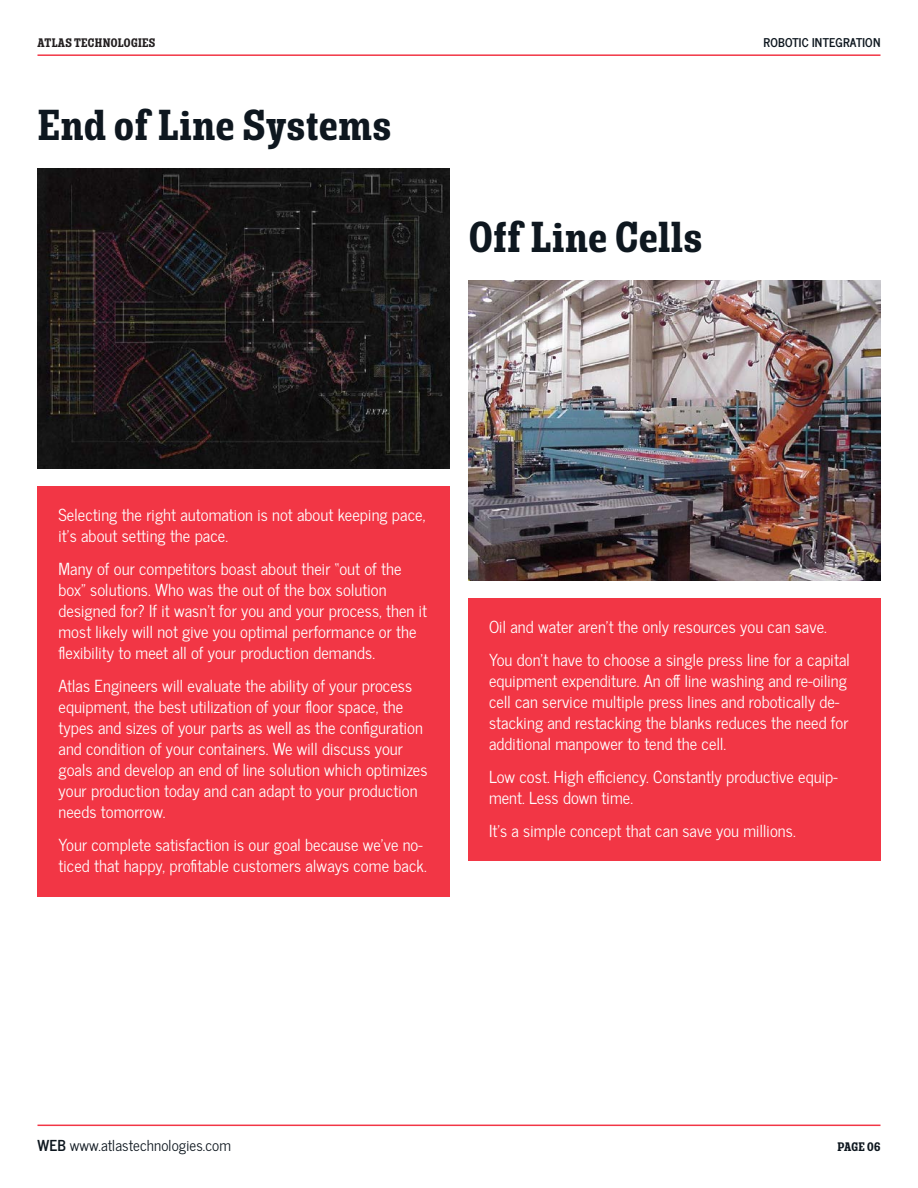
<style>
.page{position:relative;width:918px;height:1188px;background:#fff}
.page>*{position:absolute;margin:0;border:0;box-sizing:border-box;transform-origin:0 0}
.Large_Title{font:700 42px "Rude Slab Condensed";letter-spacing:.02em;color:#0e171f}
.Main_Body_Paragraph{font:16.5px/21px "News Cycle";letter-spacing:.005em;color:#fff}
.t1{font:15px "News Cycle";letter-spacing:.005em;color:#0e171f}
.Folios{font:700 12px "News Cycle";letter-spacing:.02em;color:#0e171f}
.t2{font:700 12px "Rude Slab Condensed";letter-spacing:.03em;color:#231f20}
.t3{font:700 12px "Rude Slab Condensed";letter-spacing:.015em;color:#0e171f}
.s1{font-weight:700}
</style>
<div class="page">
<hr style="left:38px;top:1125px;width:842px;height:1px;background:#f23645">
<hr style="left:38px;top:54px;width:842px;height:2px;background:#f23645">
<div style="left:38px;top:486px;width:412px;height:411px;background:#f23645"></div>
<img style="left:38px;top:168px;width:412px;height:300px">
<div style="left:468px;top:598px;width:412px;height:263px;background:#f23645"></div>
<img style="left:468px;top:280px;width:412px;height:300px">
<p class="t2" style="left:38px;top:35px;width:119px">ATLAS TECHNOLOGIES</p>
<p class="Folios" style="left:764px;top:31px;width:118px">ROBOTIC INTEGRATION</p>
<p class="Large_Title" style="left:38px;top:98px;width:355px">End of Line Systems</p>
<p class="Large_Title" style="left:469px;top:210px;width:235px">Off Line Cells</p>
<p class="Main_Body_Paragraph" style="left:58px;top:503px;width:368px">Selecting the right automation is not about keeping pace, it’s about setting the pace.</p>
<p class="Main_Body_Paragraph" style="left:58px;top:557px;width:370px">Many of our competitors boast about their “out of the box” solutions. Who was the out of the box solution designed for? If it wasn’t for you and your process, then it most likely will not give you optimal performance or the flexibility to meet all of your production demands.</p>
<p class="Main_Body_Paragraph" style="left:58px;top:674px;width:370px">Atlas Engineers will evaluate the ability of your process equipment, the best utilization of your floor space, the types and sizes of your parts as well as the configuration and condition of your containers. We will discuss your goals and develop an end of line solution which optimizes your production today and can adapt to your production needs tomorrow.</p>
<p class="Main_Body_Paragraph" style="left:58px;top:833px;width:370px">Your complete satisfaction is our goal because we’ve no&shy;ticed that happy, profitable customers always come back.</p>
<p class="Main_Body_Paragraph" style="left:489px;top:615px;width:339px">Oil and water aren’t the only resources you can save.</p>
<p class="Main_Body_Paragraph" style="left:489px;top:648px;width:362px">You don’t have to choose a single press line for a capital equipment expenditure. An off line washing and re-oiling cell can service multiple press lines and robotically de&shy;stacking and restacking the blanks reduces the need for additional manpower to tend the cell.</p>
<p class="Main_Body_Paragraph" style="left:489px;top:765px;width:350px">Low cost. High efficiency. Constantly productive equip&shy;ment. Less down time.</p>
<p class="Main_Body_Paragraph" style="left:489px;top:819px;width:308px">It’s a simple concept that can save you millions.</p>
<p class="t1" style="left:38px;top:1132px;width:195px"><span class="s1">WEB</span> www.atlastechnologies.com</p>
<p class="t3" style="left:838px;top:1139px;width:44px">PAGE 06</p>
</div>
